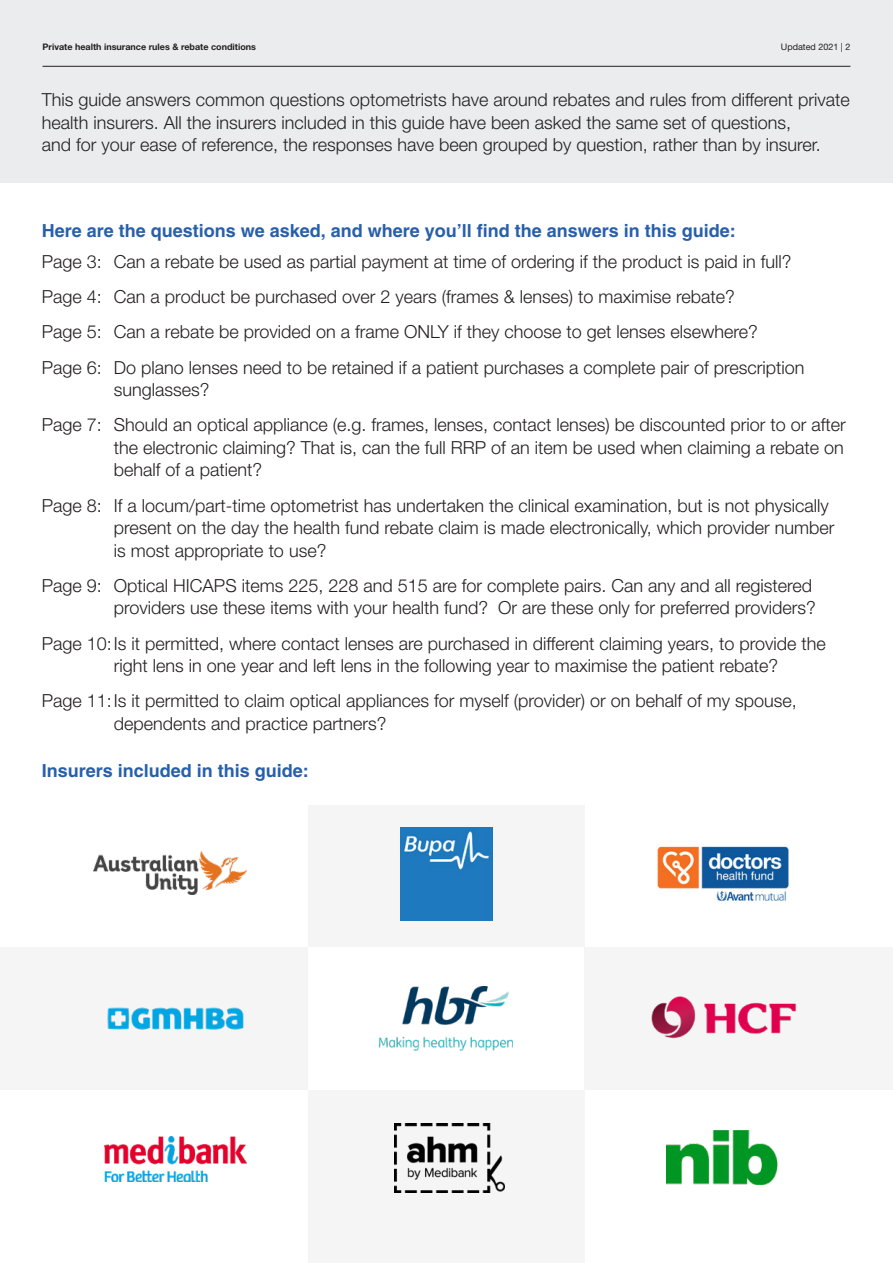
<style>
.page{position:relative;width:893px;height:1263px;background:#fff}
.page>*{position:absolute;margin:0;border:0;box-sizing:border-box;transform-origin:0 0}
.Introductory_paragra{font:300 18px/22.5px "Helvetica Neue LT Std";color:#231f20}
.Heading_Level_1{font:700 18px "Helvetica";color:#285faa}
.Page_titles{font:700 9px "Helvetica Neue";color:#231f20}
.Page_titles-2{font:9px "Helvetica Neue";color:#231f20}
</style>
<div class="page">
<div style="left:0;top:947px;width:308px;height:143px;background:#f5f5f6"></div>
<div style="left:308px;top:805px;width:277px;height:142px;background:#f5f5f6"></div>
<div style="left:308px;top:1090px;width:277px;height:173px;background:#f5f5f6"></div>
<div style="left:585px;top:947px;width:308px;height:143px;background:#f5f5f6"></div>
<div style="left:0;top:0;width:893px;height:183px;background:#eaeced"></div>
<hr style="left:43px;top:66px;width:807px;height:1px;background:#231f20">
<img style="left:657px;top:846px;width:132px;height:56px">
<img style="left:94px;top:852px;width:152px;height:42px">
<img style="left:107px;top:1007px;width:137px;height:23px">
<img style="left:379px;top:986px;width:134px;height:65px">
<img style="left:651px;top:996px;width:146px;height:43px">
<img style="left:104px;top:1136px;width:143px;height:45px">
<img style="left:667px;top:1130px;width:111px;height:54px">
<img style="left:394px;top:1124px;width:111px;height:68px">
<img style="left:400px;top:827px;width:92px;height:93px">
<p class="Page_titles" style="left:43px;top:41px;width:215px">Private health insurance rules &amp; rebate conditions</p>
<p class="Page_titles-2" style="left:781px;top:41px;width:71px">Updated 2021 | 2</p>
<p class="Introductory_paragra" style="left:42px;top:88px;width:810px">This guide answers common questions optometrists have around rebates and rules from different private health insurers. All the insurers included in this guide have been asked the same set of questions,<br>and for your ease of reference, the responses have been grouped by question, rather than by insurer.</p>
<p class="Heading_Level_1" style="left:42px;top:219px;width:696px">Here are the questions we asked, and where you’ll find the answers in this guide:</p>
<p class="Introductory_paragra" style="left:42px;top:250px;width:751px">Page 3: Can a rebate be used as partial payment at time of ordering if the product is paid in full?</p>
<p class="Introductory_paragra" style="left:42px;top:285px;width:695px">Page 4: Can a product be purchased over 2 years (frames &amp; lenses) to maximise rebate?</p>
<p class="Introductory_paragra" style="left:42px;top:320px;width:718px">Page 5: Can a rebate be provided on a frame ONLY if they choose to get lenses elsewhere?</p>
<p class="Introductory_paragra" style="left:114px;top:356px;width:692px;text-indent:-72px">Page 6: Do plano lenses need to be retained if a patient purchases a complete pair of prescription sunglasses?</p>
<p class="Introductory_paragra" style="left:114px;top:413px;width:733px;text-align:justify;text-indent:-72px">Page 7: Should an optical appliance (e.g. frames, lenses, contact lenses) be discounted prior to or after the electronic claiming? That is, can the full RRP of an item be used when claiming a rebate on behalf of a patient?</p>
<p class="Introductory_paragra" style="left:114px;top:494px;width:722px;text-indent:-72px">Page 8: If a locum/part-time optometrist has undertaken the clinical examination, but is not physically present on the day the health fund rebate claim is made electronically, which provider number is most appropriate to use?</p>
<p class="Introductory_paragra" style="left:42px;top:574px;width:776px;text-align:right">Page 9: Optical HICAPS items 225, 228 and 515 are for complete pairs. Can any and all registered providers use these items with your health fund? Or are these only for preferred providers?</p>
<p class="Introductory_paragra" style="left:114px;top:632px;width:713px;text-indent:-72px">Page 10:Is it permitted, where contact lenses are purchased in different claiming years, to provide the right lens in one year and left lens in the following year to maximise the patient rebate?</p>
<p class="Introductory_paragra" style="left:114px;top:689px;width:684px;text-indent:-72px">Page 11:Is it permitted to claim optical appliances for myself (provider) or on behalf of my spouse, dependents and practice partners?</p>
<p class="Heading_Level_1" style="left:42px;top:760px;width:269px">Insurers included in this guide:</p>
</div>
